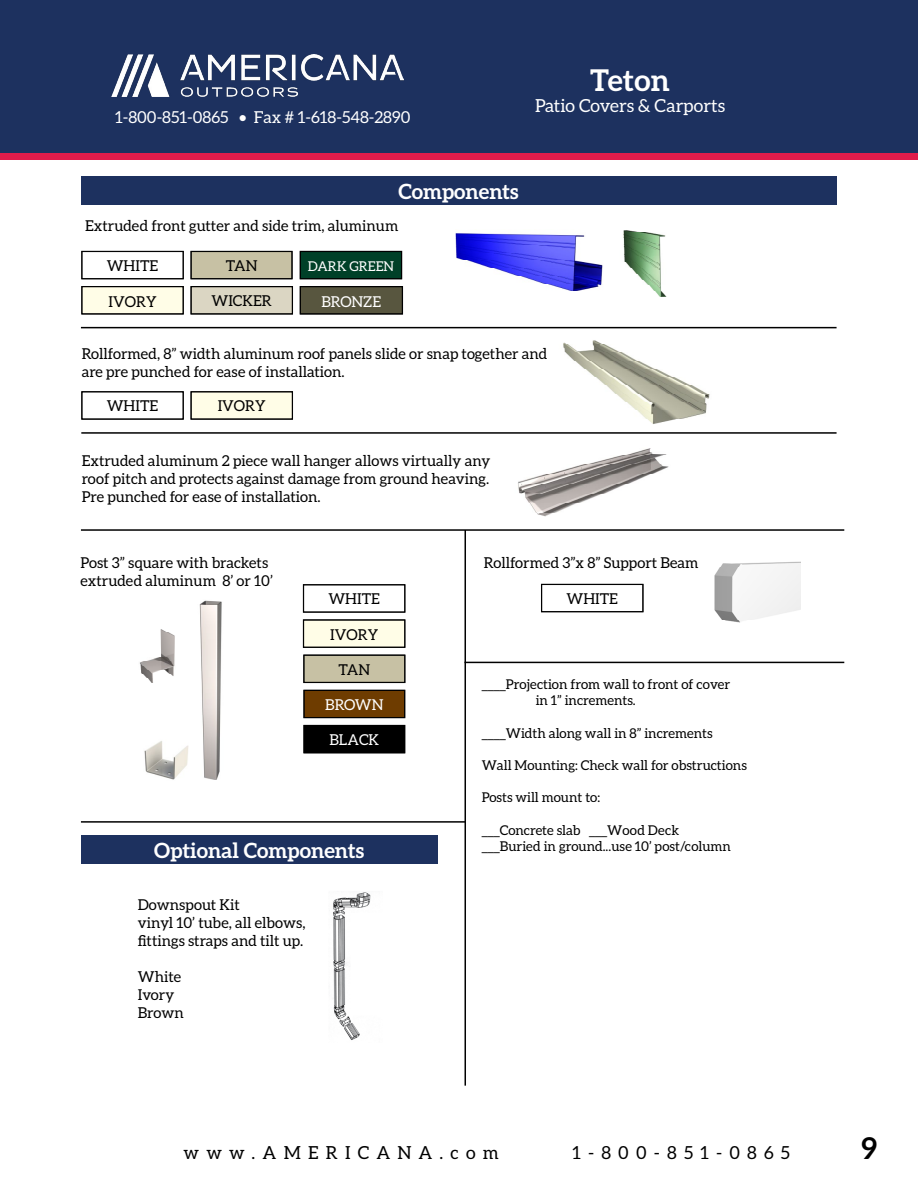
<style>
.page{position:relative;width:918px;height:1188px;background:#fff}
.page>*{position:absolute;margin:0;border:0;box-sizing:border-box;transform-origin:0 0}
.t1{font:700 30px "Aleo";color:#fff}
.t2{font:700 30px "Aleo";color:#000}
.t3{font:700 21px "Aleo";color:#fff}
.t4{font:18px "Aleo";letter-spacing:.4em;color:#000}
.t5{font:18px "Aleo";color:#fff}
.t6{font:16.5px "Aleo";color:#fff}
.t7{font:15px/18px "Aleo";color:#000}
.t8{font:15px "Aleo";color:#fff}
.t9{font:13.5px/16.2px "Aleo";color:#000}
.t10{font:13.5px "Aleo";color:#fff}
.s1{font-family:"Open Sans"}
</style>
<div class="page">
<div style="left:0;top:0;width:918px;height:157px;background:#1d315f"></div>
<div style="left:0;top:153px;width:918px;height:7px;background:#e11c4b"></div>
<img style="left:112px;top:55px;width:292px;height:41px">
<div style="left:81px;top:835px;width:356px;height:28px;background:#1d315f"></div>
<hr style="left:465px;top:530px;width:1px;height:556px;background:#000">
<img style="left:518px;top:448px;width:151px;height:69px">
<hr style="left:81px;top:327px;width:756px;height:1px;background:#000">
<hr style="left:81px;top:529px;width:763px;height:2px;background:#000">
<img style="left:563px;top:340px;width:147px;height:84px">
<img style="left:333px;top:892px;width:38px;height:148px">
<hr style="left:81px;top:432px;width:756px;height:2px;background:#000">
<img style="left:199px;top:600px;width:23px;height:180px">
<img style="left:139px;top:629px;width:36px;height:54px">
<img style="left:144px;top:741px;width:44px;height:39px">
<svg style="left:303px;top:585px;width:1px;height:27px"></svg>
<svg style="left:303px;top:620px;width:102px;height:28px;background:#e6e5d1"></svg>
<div style="left:191px;top:286px;width:102px;height:28px;background:#dbd6c3"></div>
<div style="left:191px;top:287px;width:101px;height:27px;border:1px solid #000"></div>
<hr style="left:81px;top:821px;width:384px;height:2px;background:#000">
<hr style="left:465px;top:662px;width:379px;height:1px;background:#000">
<div style="left:306px;top:692px;width:97px;height:24px;background:#6e3c00"></div>
<div style="left:304px;top:690px;width:101px;height:28px;border:1px solid #000"></div>
<div style="left:304px;top:725px;width:101px;height:26px;background:#000"></div>
<div style="left:304px;top:726px;width:101px;height:27px;border:1px solid #000"></div>
<img style="left:714px;top:561px;width:87px;height:62px">
<div style="left:81px;top:176px;width:756px;height:28px;background:#1d315f"></div>
<img style="left:456px;top:233px;width:147px;height:58px">
<img style="left:623px;top:230px;width:44px;height:67px">
<svg style="left:82px;top:251px;width:101px;height:1px"></svg>
<div style="left:82px;top:252px;width:101px;height:27px;border:1px solid #000"></div>
<div style="left:82px;top:286px;width:101px;height:26px;background:#fffde7"></div>
<div style="left:82px;top:287px;width:101px;height:27px;border:1px solid #000"></div>
<div style="left:300px;top:251px;width:102px;height:26px;background:#004028"></div>
<div style="left:300px;top:252px;width:102px;height:27px;border:1px solid #000"></div>
<div style="left:191px;top:251px;width:101px;height:26px;background:#c7c1a4"></div>
<div style="left:191px;top:252px;width:101px;height:27px;border:1px solid #000"></div>
<div style="left:300px;top:286px;width:103px;height:28px;background:#58563f"></div>
<div style="left:300px;top:287px;width:102px;height:27px;border:1px solid #000"></div>
<svg style="left:193px;top:392px;width:100px;height:27px;background:#f0eeda"></svg>
<div style="left:304px;top:657px;width:101px;height:26px;background:#c7c1a4"></div>
<div style="left:304px;top:655px;width:101px;height:27px;border:1px solid #000"></div>
<svg style="left:541px;top:584px;width:1px;height:28px"></svg>
<div style="left:542px;top:584px;width:101px;height:28px;border:1px solid #000"></div>
<p class="t6" style="left:115px;top:108px;width:297px">1-800-851-0865 • Fax # 1-618-548-2890</p>
<h1 class="t1" style="left:590px;top:62px;width:81px">Teton</h1>
<p class="t5" style="left:535px;top:95px;width:192px">Patio Covers &amp; Carports</p>
<h2 class="t3" style="left:398px;top:179px;width:122px">Components</h2>
<p class="t7" style="left:85px;top:217px;width:315px">Extruded front gutter and side trim, aluminum</p>
<p class="t7" style="left:107px;top:257px;width:53px">WHITE</p>
<p class="t7" style="left:108px;top:293px;width:50px">IVORY</p>
<p class="t7" style="left:226px;top:257px;width:33px">TAN</p>
<p class="t10" style="left:308px;top:258px;width:88px">DARK GREEN</p>
<p class="t8" style="left:322px;top:293px;width:61px">BRONZE</p>
<p class="t7" style="left:212px;top:292px;width:62px">WICKER</p>
<p class="t7" style="left:82px;top:344px;width:467px">Rollformed, 8” width aluminum roof panels slide or snap together and are pre punched for ease of installation.</p>
<p class="t7" style="left:107px;top:397px;width:53px">WHITE</p>
<p class="t7" style="left:218px;top:397px;width:50px">IVORY</p>
<p class="t7" style="left:82px;top:452px;width:410px;text-align:justify">Extruded aluminum 2 piece wall hanger allows virtually any roof pitch and protects against damage from ground heaving.<br>Pre punched for ease of installation.</p>
<p class="t7" style="left:81px;top:554px;width:194px">Post 3” square with brackets extruded aluminum 8’ or 10’</p>
<p class="t7" style="left:328px;top:590px;width:53px">WHITE</p>
<p class="t7" style="left:330px;top:625px;width:50px">IVORY</p>
<p class="t7" style="left:339px;top:660px;width:33px">TAN</p>
<p class="t8" style="left:325px;top:696px;width:60px">BROWN</p>
<p class="t8" style="left:329px;top:731px;width:51px">BLACK</p>
<h2 class="t3" style="left:154px;top:838px;width:212px">Optional Components</h2>
<p class="t7" style="left:138px;top:896px;width:169px">Downspout Kit<br>vinyl 10’ tube, all elbows, fittings straps and tilt up.</p>
<p class="t7" style="left:138px;top:968px;width:47px">White<br>Ivory<br>Brown</p>
<p class="t7" style="left:484px;top:554px;width:216px">Rollformed 3”x 8” Support Beam</p>
<p class="t7" style="left:567px;top:590px;width:53px">WHITE</p>
<p class="t9" style="left:536px;top:676px;width:196px;text-indent:-54px"><span class="s1">____</span>Projection from wall to front of cover in 1” increments.</p>
<p class="t9" style="left:482px;top:725px;width:232px"><span class="s1">____</span>Width along wall in 8” increments</p>
<p class="t9" style="left:482px;top:757px;width:267px">Wall Mounting: Check wall for obstructions</p>
<p class="t9" style="left:482px;top:789px;width:120px">Posts will mount to:</p>
<p class="t9" style="left:482px;top:822px;width:251px"><span class="s1">___</span>Concrete slab <span class="s1">___</span>Wood Deck <span class="s1">___</span>Buried in ground...use 10’ post/column</p>
<p class="t4" style="left:184px;top:1142px;width:317px">www.AMERICANA.com</p>
<p class="t4" style="left:573px;top:1142px;width:219px">1-800-851-0865</p>
<h1 class="t2" style="left:861px;top:1131px;width:17px">9</h1>
</div>
